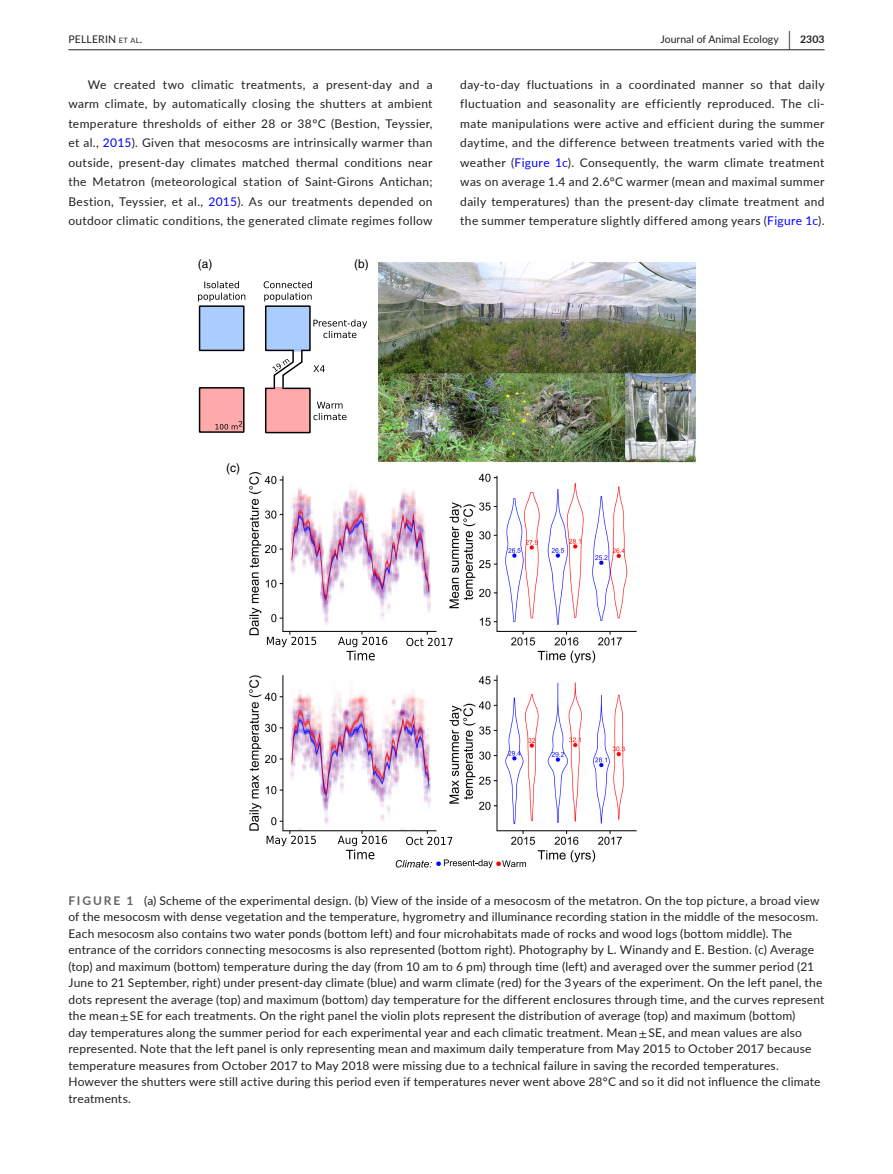
<style>
.page{position:relative;width:893px;height:1174px;background:#fff}
.page>*{position:absolute;margin:0;border:0;box-sizing:border-box;transform-origin:0 0}
.t1{font:12px/19.5px "Lato";letter-spacing:.015em;color:#231f20;text-align:justify}
.t2{font:12px "Helvetica";color:#000}
.t3{font:10.5px "Lato";color:#231f20}
.t4{font:10.5px "Lato";letter-spacing:.02em;color:#231f20}
.s1{font-size:7.35px}
.s2{font-weight:700;font-size:19.5px}
.s3{font-weight:700}
.s4{color:#00f}
.s5{font-weight:700;color:#636366}
.s6{font-family:"STIX"}
</style>
<div class="page">
<hr style="left:68px;top:49px;width:756px;height:1px;background:#231f20">
<img style="left:238px;top:262px;width:457px;height:605px">
<div style="left:199px;top:305px;width:46px;height:46px;background:#acf;border:1px solid #000"></div>
<div style="left:199px;top:387px;width:46px;height:46px;background:#faa;border:1px solid #000"></div>
<div style="left:265px;top:305px;width:46px;height:46px;background:#acf;border:1px solid #000"></div>
<div style="left:265px;top:387px;width:46px;height:46px;background:#faa;border:1px solid #000"></div>
<svg style="left:313px;top:319px;width:54px;height:19px"></svg>
<svg style="left:313px;top:402px;width:33px;height:18px"></svg>
<svg style="left:198px;top:281px;width:47px;height:20px"></svg>
<svg style="left:264px;top:281px;width:48px;height:20px"></svg>
<svg style="left:313px;top:365px;width:12px;height:7px"></svg>
<svg style="left:215px;top:421px;width:27px;height:8px"></svg>
<svg style="left:396px;top:859px;width:130px;height:9px"></svg>
<svg style="left:272px;top:349px;width:31px;height:40px"></svg>
<svg style="left:267px;top:636px;width:49px;height:11px"></svg>
<svg style="left:338px;top:636px;width:49px;height:24px"></svg>
<svg style="left:406px;top:638px;width:47px;height:8px"></svg>
<svg style="left:267px;top:835px;width:49px;height:11px"></svg>
<svg style="left:338px;top:835px;width:49px;height:24px"></svg>
<svg style="left:406px;top:836px;width:46px;height:9px"></svg>
<p class="t4" style="left:68px;top:31px;width:75px">PELLERIN <span class="s1">et al</span>.</p>
<p class="t3" style="left:661px;top:31px;width:165px">Journal of Animal Ecology <span class="s2">|</span> <span class="s3">2303</span></p>
<p class="t1" style="left:68px;top:74px;width:366px;text-indent:20px">We created two climatic treatments, a present-day and a warm climate, by automatically closing the shutters at ambient temperature thresholds of either 28 or 38°C (Bestion, Teyssier, et al., <span class="s4">2015</span>). Given that mesocosms are intrinsically warmer than outside, present-day climates matched thermal conditions near the Metatron (meteorological station of Saint-Girons Antichan; Bestion, Teyssier, et al., <span class="s4">2015</span>). As our treatments depended on outdoor climatic conditions, the generated climate regimes follow</p>
<p class="t1" style="left:460px;top:74px;width:366px">day-to-day fluctuations in a coordinated manner so that daily fluctuation and seasonality are efficiently reproduced. The cli&shy;mate manipulations were active and efficient during the summer daytime, and the difference between treatments varied with the weather (<span class="s4">Figure 1c</span>). Consequently, the warm climate treatment was on average 1.4 and 2.6°C warmer (mean and maximal summer daily temperatures) than the present-day climate treatment and the summer temperature slightly differed among years (<span class="s4">Figure 1c</span>).</p>
<p class="t2" style="left:198px;top:257px;width:16px">(a)</p>
<p class="t2" style="left:226px;top:461px;width:15px">(c)</p>
<p class="t2" style="left:354px;top:257px;width:16px">(b)</p>
<p class="t1" style="left:68px;top:891px;width:758px;line-height:16.5px;text-align:left"><span class="s5">FIGURE 1</span> (a) Scheme of the experimental design. (b) View of the inside of a mesocosm of the metatron. On the top picture, a broad view of the mesocosm with dense vegetation and the temperature, hygrometry and illuminance recording station in the middle of the mesocosm.<br>Each mesocosm also contains two water ponds (bottom left) and four microhabitats made of rocks and wood logs (bottom middle). The entrance of the corridors connecting mesocosms is also represented (bottom right). Photography by L. Winandy and E. Bestion. (c) Average (top) and maximum (bottom) temperature during the day (from 10 am to 6 pm) through time (left) and averaged over the summer period (21<br>June to 21 September, right) under present-day climate (blue) and warm climate (red) for the 3 years of the experiment. On the left panel, the dots represent the average (top) and maximum (bottom) day temperature for the different enclosures through time, and the curves represent the mean <span class="s6">±</span> SE for each treatments. On the right panel the violin plots represent the distribution of average (top) and maximum (bottom)<br>day temperatures along the summer period for each experimental year and each climatic treatment. Mean <span class="s6">±</span> SE, and mean values are also represented. Note that the left panel is only representing mean and maximum daily temperature from May 2015 to October 2017 because temperature measures from October 2017 to May 2018 were missing due to a technical failure in saving the recorded temperatures.<br>However the shutters were still active during this period even if temperatures never went above 28°C and so it did not influence the climate treatments.</p>
</div>
